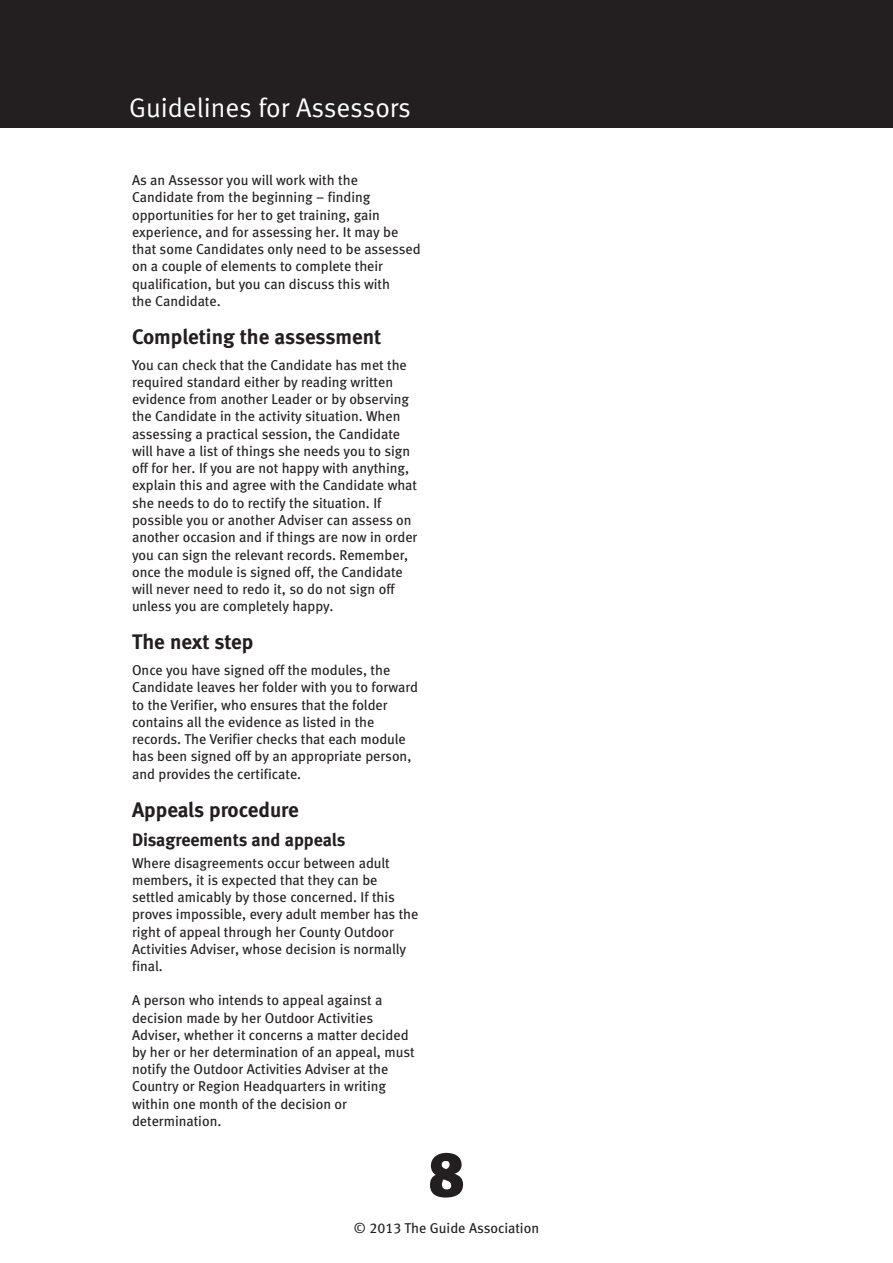
<style>
.page{position:relative;width:893px;height:1263px;background:#fff}
.page>*{position:absolute;margin:0;border:0;box-sizing:border-box;transform-origin:0 0}
.t1{font:64.05px "Meta Black LF";color:#231f20;scale:.95 1}
.t2{font:27px "Meta Normal LF";color:#fff}
.t3{font:21px "Meta Bold LF";color:#231f20}
.t4{font:18px "Meta Bold LF";color:#231f20}
.t5{font:14.25px/17.2px "Meta Book LF";color:#231f20}
</style>
<div class="page">
<div style="left:0;top:0;width:893px;height:128px;background:#231f20"></div>
<h2 class="t2" style="left:129px;top:98px;width:283px">Guidelines for Assessors</h2>
<p class="t5" style="left:132px;top:173px;width:290px">As an Assessor you will work with the Candidate from the beginning – finding opportunities for her to get training, gain experience, and for assessing her. It may be that some Candidates only need to be assessed on a couple of elements to complete their qualification, but you can discuss this with<br>the Candidate.</p>
<h3 class="t3" style="left:132px;top:329px;width:251px">Completing the assessment</h3>
<p class="t5" style="left:132px;top:358px;width:287px">You can check that the Candidate has met the required standard either by reading written evidence from another Leader or by observing the Candidate in the activity situation. When assessing a practical session, the Candidate will have a list of things she needs you to sign off for her. If you are not happy with anything, explain this and agree with the Candidate what she needs to do to rectify the situation. If possible you or another Adviser can assess on another occasion and if things are now in order you can sign the relevant records. Remember, once the module is signed off, the Candidate will never need to redo it, so do not sign off unless you are completely happy.</p>
<h3 class="t3" style="left:132px;top:635px;width:123px">The next step</h3>
<p class="t5" style="left:132px;top:663px;width:288px">Once you have signed off the modules, the Candidate leaves her folder with you to forward to the Verifier, who ensures that the folder contains all the evidence as listed in the records. The Verifier checks that each module has been signed off by an appropriate person, and provides the certificate.</p>
<h3 class="t3" style="left:132px;top:802px;width:168px">Appeals procedure</h3>
<p class="t4" style="left:132px;top:833px;width:215px">Disagreements and appeals</p>
<p class="t5" style="left:132px;top:855px;width:288px">Where disagreements occur between adult members, it is expected that they can be settled amicably by those concerned. If this proves impossible, every adult member has the right of appeal through her County Outdoor Activities Adviser, whose decision is normally final.</p>
<p class="t5" style="left:132px;top:993px;width:284px">A person who intends to appeal against a decision made by her Outdoor Activities Adviser, whether it concerns a matter decided by her or her determination of an appeal, must notify the Outdoor Activities Adviser at the Country or Region Headquarters in writing within one month of the decision or determination.</p>
<h1 class="t1" style="left:429px;top:1152px;width:37px">8</h1>
<p class="t5" style="left:354px;top:1220px;width:187px">© 2013 The Guide Association</p>
</div>
